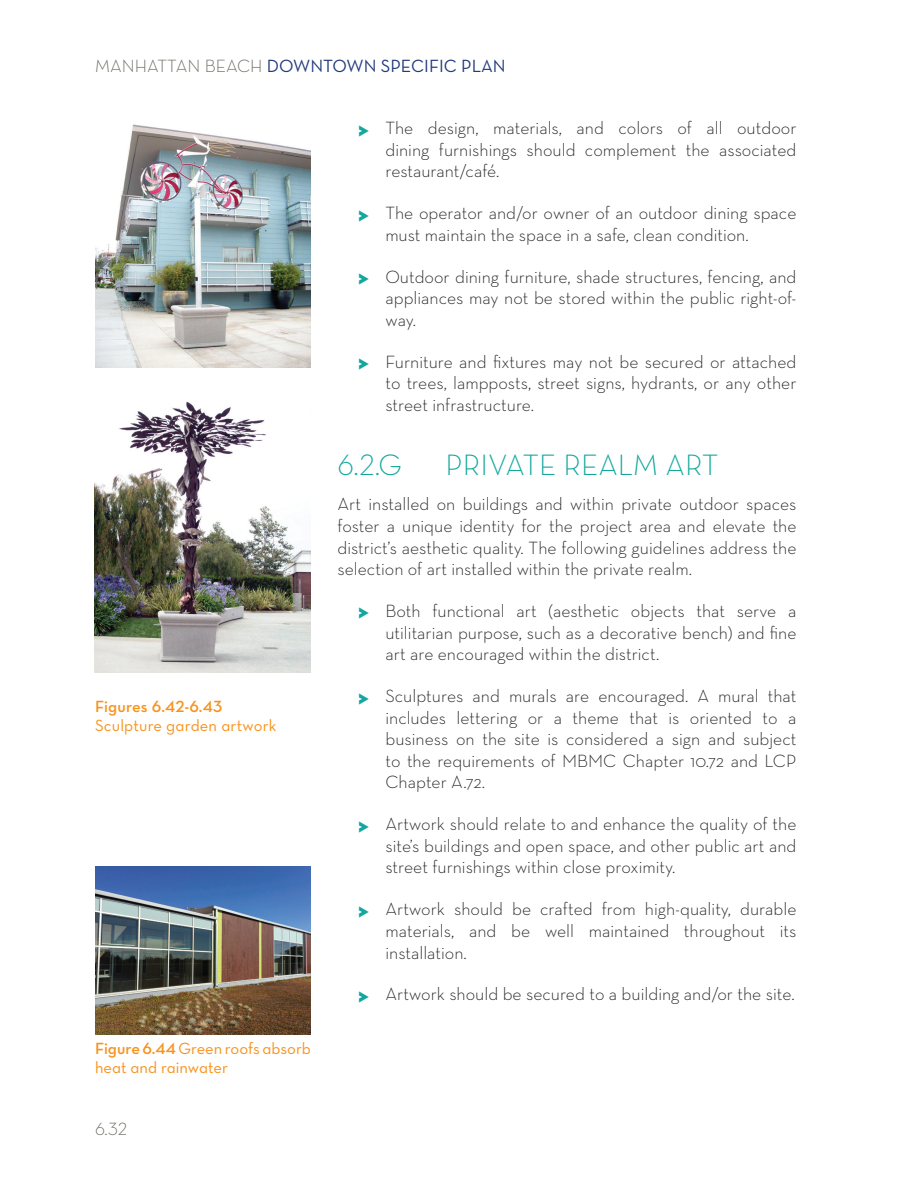
<style>
.page{position:relative;width:918px;height:1188px;background:#fff}
.page>*{position:absolute;margin:0;border:0;box-sizing:border-box;transform-origin:0 0}
.t1{font:30px "Neutra Text Light Alt";color:#12a79d}
.t2{font:300 18px/21.6px "Neutra Text";color:#231f20;text-align:justify}
.t3{font:18px "Neutra Text Book Alt";color:#233b7c}
.t4{font:18px "Neutra Text Light Alt";color:#66675d}
.t5{font:16.5px/19.8px "Neutra Text Book Alt";color:#f7931d}
.t6{font:16.5px "Neutra Text Demi Alt";letter-spacing:.005em;color:#f7931d}
.s1{font-family:"Neutra Text Light Alt";color:#66675d}
.s2{font-family:"Neutra Text Demi Alt"}
.s3{font-family:"Neutra Disp Titling";font-weight:400;font-size:25.5px;color:#12a79d}
</style>
<div class="page">
<img style="left:95px;top:867px;width:216px;height:168px">
<img style="left:95px;top:124px;width:215px;height:243px">
<img style="left:94px;top:402px;width:216px;height:271px">
<p class="t3" style="left:95px;top:55px;width:412px"><span class="s1">MANHATTAN BEACH</span> DOWNTOWN SPECIFIC PLAN</p>
<p class="t6" style="left:95px;top:696px;width:129px">Figures 6.42-6.43</p>
<p class="t5" style="left:95px;top:716px;width:183px">Sculpture garden artwork</p>
<p class="t5" style="left:95px;top:1038px;width:217px"><span class="s2">Figure 6.44</span> Green roofs absorb heat and rainwater</p>
<p class="t4" style="left:95px;top:1118px;width:34px">6.32</p>
<p class="t2" style="left:385px;top:117px;width:413px;text-indent:-27px"><span class="s3">&gt;</span> The design, materials, and colors of all outdoor dining furnishings should complement the associated restaurant/café.</p>
<p class="t2" style="left:385px;top:202px;width:412px;text-indent:-27px"><span class="s3">&gt;</span> The operator and/or owner of an outdoor dining space must maintain the space in a safe, clean condition.</p>
<p class="t2" style="left:385px;top:265px;width:413px;text-indent:-27px"><span class="s3">&gt;</span> Outdoor dining furniture, shade structures, fencing, and appliances may not be stored within the public right-of&shy;way.</p>
<p class="t2" style="left:385px;top:350px;width:413px;text-indent:-27px"><span class="s3">&gt;</span> Furniture and fixtures may not be secured or attached to trees, lampposts, street signs, hydrants, or any other street infrastructure.</p>
<h1 class="t1" style="left:338px;top:447px;width:65px">6.2.G</h1>
<h1 class="t1" style="left:446px;top:447px;width:274px">PRIVATE REALM ART</h1>
<p class="t2" style="left:338px;top:493px;width:461px">Art installed on buildings and within private outdoor spaces foster a unique identity for the project area and elevate the district’s aesthetic quality. The following guidelines address the selection of art installed within the private realm.</p>
<p class="t2" style="left:385px;top:600px;width:413px;text-indent:-27px"><span class="s3">&gt;</span> Both functional art (aesthetic objects that serve a utilitarian purpose, such as a decorative bench) and fine art are encouraged within the district.</p>
<p class="t2" style="left:385px;top:685px;width:413px;text-indent:-27px"><span class="s3">&gt;</span> Sculptures and murals are encouraged. A mural that includes lettering or a theme that is oriented to a business on the site is considered a sign and subject to the requirements of MBMC Chapter 10.72 and LCP Chapter A.72.</p>
<p class="t2" style="left:385px;top:813px;width:413px;text-indent:-27px"><span class="s3">&gt;</span> Artwork should relate to and enhance the quality of the site’s buildings and open space, and other public art and street furnishings within close proximity.</p>
<p class="t2" style="left:385px;top:898px;width:413px;text-indent:-27px"><span class="s3">&gt;</span> Artwork should be crafted from high-quality, durable materials, and be well maintained throughout its installation.</p>
<p class="t2" style="left:358px;top:983px;width:438px"><span class="s3">&gt;</span> Artwork should be secured to a building and/or the site.</p>
</div>
